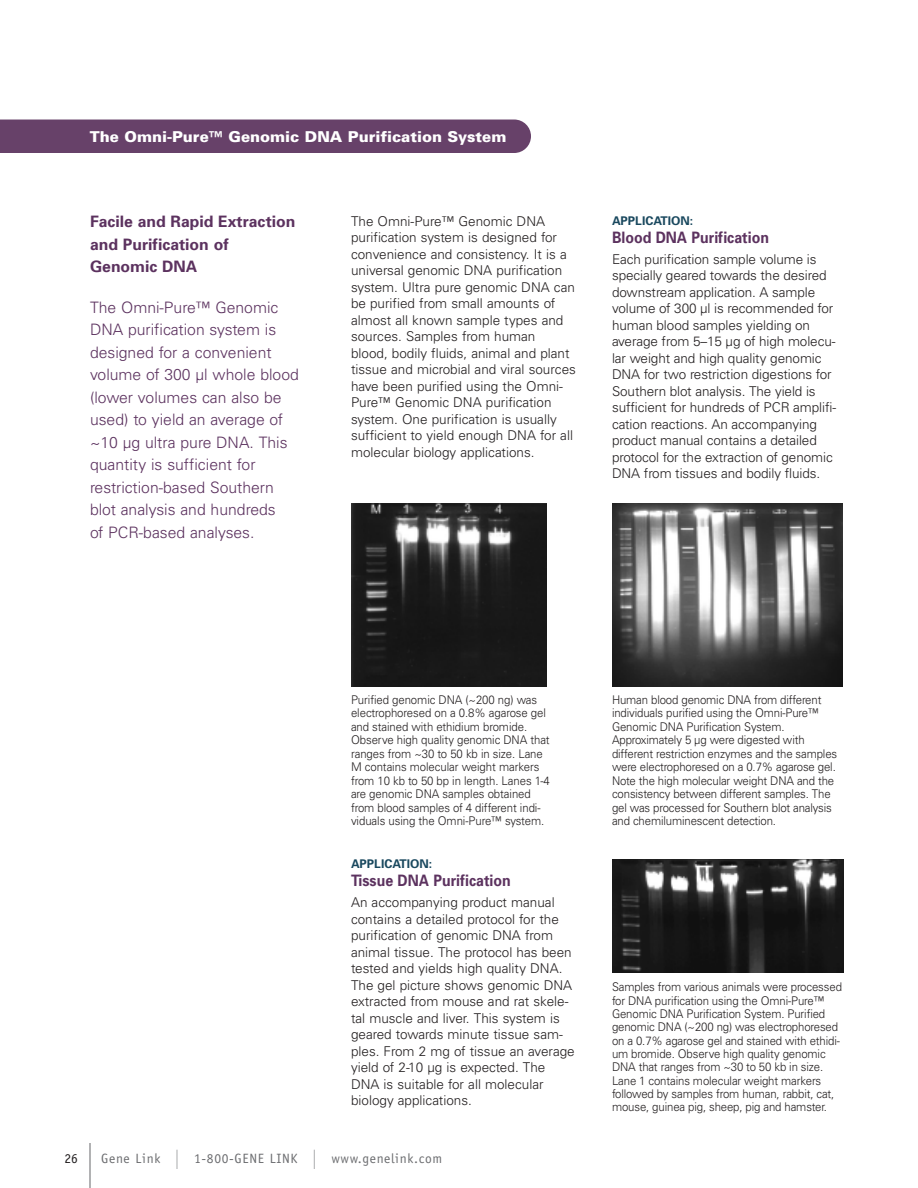
<style>
.page{position:relative;width:918px;height:1188px;background:#fff}
.page>*{position:absolute;margin:0;border:0;box-sizing:border-box;transform-origin:0 0}
.t1{font:300 15.75px/22.5px "Univers";color:#5c325f}
.t2{font:700 15.75px/22.5px "Univers";color:#5c325f}
.t3{font:700 15.75px "Univers";color:#5c325f;scale:.9 1}
.t4{font:900 15px "Univers";color:#fff}
.t5{font:300 13.5px/16.5px "Univers";color:#231f20}
.t6{font:13.5px "Officina Sans";letter-spacing:.05em;color:#6c6d70}
.t7{font:13.5px "Officina Sans";color:#231f20}
.t8{font:300 12px/13.5px "Univers";letter-spacing:-.01em;color:#231f20;scale:.95 1}
.t9{font:700 12px "Univers";color:#19485e}
.s1{font-family:"Helvetica Neue";font-weight:100;font-stretch:condensed;font-size:27px}
</style>
<div class="page">
<div style="left:0;top:120px;width:531px;height:33px;background:#674169"></div>
<hr style="left:89px;top:1143px;width:2px;height:45px;background:#6c6d70">
<img style="left:351px;top:503px;width:195px;height:183px">
<img style="left:612px;top:504px;width:231px;height:182px">
<img style="left:612px;top:860px;width:231px;height:113px">
<p class="t4" style="left:90px;top:131px;width:418px">The Omni-Pure™ Genomic DNA Purification System</p>
<p class="t2" style="left:90px;top:212px;width:207px">Facile and Rapid Extraction and Purification of<br>Genomic DNA</p>
<p class="t1" style="left:90px;top:297px;width:210px">The Omni-Pure™ Genomic<br>DNA purification system is designed for a convenient volume of 300 µl whole blood (lower volumes can also be used) to yield an average of ~10 µg ultra pure DNA. This quantity is sufficient for restriction-based Southern blot analysis and hundreds<br>of PCR-based analyses.</p>
<p class="t5" style="left:351px;top:214px;width:226px">The Omni-Pure™ Genomic DNA purification system is designed for convenience and consistency. It is a universal genomic DNA purification system. Ultra pure genomic DNA can be purified from small amounts of almost all known sample types and sources. Samples from human<br>blood, bodily fluids, animal and plant tissue and microbial and viral sources have been purified using the Omni-Pure™ Genomic DNA purification system. One purification is usually sufficient to yield enough DNA for all molecular biology applications.</p>
<p class="t9" style="left:612px;top:216px;width:83px">APPLICATION:</p>
<p class="t3" style="left:612px;top:231px;width:176px">Blood DNA Purification</p>
<p class="t5" style="left:612px;top:252px;width:226px">Each purification sample volume is specially geared towards the desired downstream application. A sample volume of 300 µl is recommended for human blood samples yielding on average from 5–15 µg of high molecu&shy;lar weight and high quality genomic DNA for two restriction digestions for Southern blot analysis. The yield is sufficient for hundreds of PCR amplifi&shy;cation reactions. An accompanying product manual contains a detailed protocol for the extraction of genomic DNA from tissues and bodily fluids.</p>
<p class="t8" style="left:351px;top:694px;width:211px">Purified genomic DNA (~200 ng) was electrophoresed on a 0.8% agarose gel and stained with ethidium bromide.<br>Observe high quality genomic DNA that ranges from ~30 to 50 kb in size. Lane M contains molecular weight markers from 10 kb to 50 bp in length. Lanes 1-4 are genomic DNA samples obtained from blood samples of 4 different indi&shy;viduals using the Omni-Pure™ system.</p>
<p class="t8" style="left:612px;top:694px;width:239px">Human blood genomic DNA from different individuals purified using the Omni-Pure™ Genomic DNA Purification System.<br>Approximately 5 µg were digested with different restriction enzymes and the samples were electrophoresed on a 0.7% agarose gel.<br>Note the high molecular weight DNA and the consistency between different samples. The gel was processed for Southern blot analysis and chemiluminescent detection.</p>
<p class="t9" style="left:351px;top:859px;width:83px">APPLICATION:</p>
<p class="t3" style="left:351px;top:875px;width:179px">Tissue DNA Purification</p>
<p class="t5" style="left:351px;top:895px;width:225px">An accompanying product manual contains a detailed protocol for the purification of genomic DNA from animal tissue. The protocol has been tested and yields high quality DNA.<br>The gel picture shows genomic DNA extracted from mouse and rat skele&shy;tal muscle and liver. This system is geared towards minute tissue sam&shy;ples. From 2 mg of tissue an average yield of 2-10 µg is expected. The DNA is suitable for all molecular biology applications.</p>
<p class="t8" style="left:612px;top:981px;width:244px">Samples from various animals were processed for DNA purification using the Omni-Pure™ Genomic DNA Purification System. Purified genomic DNA (~200 ng) was electrophoresed on a 0.7% agarose gel and stained with ethidi&shy;um bromide. Observe high quality genomic DNA that ranges from ~30 to 50 kb in size.<br>Lane 1 contains molecular weight markers followed by samples from human, rabbit, cat, mouse, guinea pig, sheep, pig and hamster.</p>
<p class="t7" style="left:64px;top:1153px;width:15px">26</p>
<p class="t6" style="left:101px;top:1153px;width:343px">Gene Link <span class="s1">l</span> 1-800-GENE LINK <span class="s1">l</span> www.genelink.com</p>
</div>
